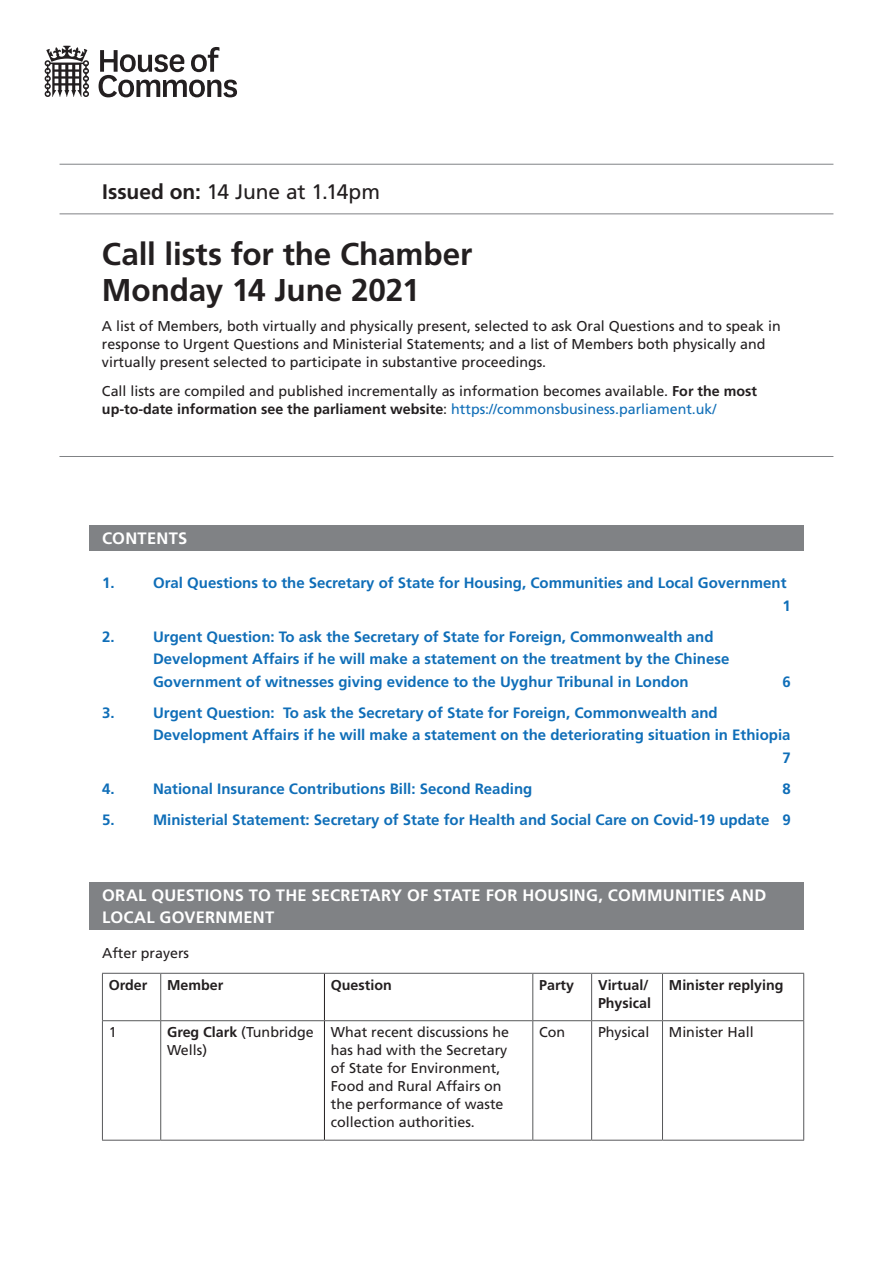
<style>
.page{position:relative;width:893px;height:1263px;background:#fff}
.page>*{position:absolute;margin:0;border:0;box-sizing:border-box;transform-origin:0 0}
.Document_Title{font:700 31.5px/36px "Frutiger LT Std";letter-spacing:-.005em;color:#231f20}
.t1{font:21px "Frutiger LT Std";letter-spacing:-.005em;color:#231f20}
.Heading2Grey{font:700 16.5px/22.5px "Frutiger LT Std";letter-spacing:.015em;color:#fff}
.t2{font:700 15px/22.5px "Frutiger LT Std";color:#0f6eb8;text-align:right}
.Intro{font:14.25px/18px "Frutiger LT Std";color:#231f20}
.BoldTimingHeading{font:700 14.25px/18px "Frutiger LT Std";color:#231f20}
.Member{font:14.25px/18px "Frutiger LT Std";color:#231f20}
.s1{font-weight:700}
.s2{color:#0f6eb8}
</style>
<div class="page">
<svg style="left:45px;top:46px;width:192px;height:51px"></svg>
<div style="left:89px;top:882px;width:715px;height:48px;background:#808285"></div>
<hr style="left:102px;top:973px;width:59px;height:1px;background:#57585a">
<hr style="left:102px;top:974px;width:1px;height:46px;background:#57585a">
<hr style="left:161px;top:973px;width:163px;height:1px;background:#57585a">
<hr style="left:160px;top:974px;width:1px;height:46px;background:#57585a">
<hr style="left:324px;top:973px;width:209px;height:1px;background:#57585a">
<hr style="left:533px;top:973px;width:59px;height:1px;background:#57585a">
<hr style="left:532px;top:974px;width:1px;height:46px;background:#57585a">
<hr style="left:592px;top:973px;width:70px;height:1px;background:#57585a">
<hr style="left:591px;top:974px;width:1px;height:46px;background:#57585a">
<hr style="left:662px;top:973px;width:142px;height:1px;background:#57585a">
<hr style="left:662px;top:974px;width:1px;height:46px;background:#57585a">
<hr style="left:803px;top:974px;width:1px;height:46px;background:#57585a">
<hr style="left:102px;top:1020px;width:59px;height:1px;background:#57585a">
<hr style="left:102px;top:1021px;width:1px;height:119px;background:#57585a">
<hr style="left:161px;top:1020px;width:163px;height:1px;background:#57585a">
<hr style="left:160px;top:1021px;width:1px;height:119px;background:#57585a">
<hr style="left:324px;top:1020px;width:209px;height:1px;background:#57585a">
<hr style="left:533px;top:1020px;width:59px;height:1px;background:#57585a">
<hr style="left:532px;top:1021px;width:1px;height:119px;background:#57585a">
<hr style="left:592px;top:1020px;width:70px;height:1px;background:#57585a">
<hr style="left:591px;top:1021px;width:1px;height:119px;background:#57585a">
<hr style="left:662px;top:1020px;width:142px;height:1px;background:#57585a">
<hr style="left:662px;top:1021px;width:1px;height:119px;background:#57585a">
<hr style="left:803px;top:1021px;width:1px;height:119px;background:#57585a">
<hr style="left:102px;top:1140px;width:59px;height:1px;background:#57585a">
<hr style="left:161px;top:1140px;width:163px;height:1px;background:#57585a">
<hr style="left:324px;top:1140px;width:209px;height:1px;background:#57585a">
<hr style="left:533px;top:1140px;width:59px;height:1px;background:#57585a">
<hr style="left:592px;top:1140px;width:70px;height:1px;background:#57585a">
<hr style="left:662px;top:1140px;width:142px;height:1px;background:#57585a">
<hr style="left:324px;top:974px;width:1px;height:46px;background:#231f20">
<hr style="left:324px;top:1021px;width:1px;height:119px;background:#231f20">
<div style="left:89px;top:526px;width:715px;height:25px;background:#808285"></div>
<hr style="left:59px;top:456px;width:774px;height:1px;background:#808285">
<hr style="left:60px;top:164px;width:773px;height:1px;background:#808285">
<hr style="left:60px;top:213px;width:773px;height:1px;background:#808285">
<p class="t1" style="left:102px;top:179px;width:279px"><span class="s1">Issued on:</span> 14 June at 1.14pm</p>
<h1 class="Document_Title" style="left:102px;top:236px;width:372px">Call lists for the Chamber<br>Monday 14 June 2021</h1>
<p class="Intro" style="left:102px;top:317px;width:680px">A list of Members, both virtually and physically present, selected to ask Oral Questions and to speak in response to Urgent Questions and Ministerial Statements; and a list of Members both physically and virtually present selected to participate in substantive proceedings.</p>
<p class="Intro" style="left:102px;top:383px;width:656px">Call lists are compiled and published incrementally as information becomes available. <span class="s1">For the most up-to-date information see the parliament website</span>: <span class="s2">https://commonsbusiness.parliament.uk/</span></p>
<h2 class="Heading2Grey" style="left:102px;top:527px;width:87px">CONTENTS</h2>
<p class="t2" style="left:102px;top:572px;width:14px">1.</p>
<p class="t2" style="left:153px;top:572px;width:639px">Oral Questions to the Secretary of State for Housing, Communities and Local Government<br>1</p>
<p class="t2" style="left:102px;top:625px;width:14px">2.</p>
<p class="t2" style="left:153px;top:625px;width:578px;text-align:left">Urgent Question: To ask the Secretary of State for Foreign, Commonwealth and<br>Development Affairs if he will make a statement on the treatment by the Chinese<br>Government of witnesses giving evidence to the Uyghur Tribunal in London</p>
<p class="t2" style="left:783px;top:670px;width:10px">6</p>
<p class="t2" style="left:102px;top:701px;width:14px">3.</p>
<p class="t2" style="left:153px;top:701px;width:566px">Urgent Question: To ask the Secretary of State for Foreign, Commonwealth and</p>
<p class="t2" style="left:153px;top:724px;width:639px">Development Affairs if he will make a statement on the deteriorating situation in Ethiopia</p>
<p class="t2" style="left:783px;top:746px;width:10px">7</p>
<p class="t2" style="left:102px;top:777px;width:14px">4.</p>
<p class="t2" style="left:153px;top:777px;width:381px">National Insurance Contributions Bill: Second Reading</p>
<p class="t2" style="left:783px;top:777px;width:10px">8</p>
<p class="t2" style="left:102px;top:808px;width:14px">5.</p>
<p class="t2" style="left:153px;top:808px;width:639px">Ministerial Statement: Secretary of State for Health and Social Care on Covid-19 update 9</p>
<h2 class="Heading2Grey" style="left:102px;top:884px;width:666px">ORAL QUESTIONS TO THE SECRETARY OF STATE FOR HOUSING, COMMUNITIES AND<br>LOCAL GOVERNMENT</h2>
<p class="Intro" style="left:102px;top:944px;width:89px">After prayers</p>
<p class="BoldTimingHeading" style="left:109px;top:976px;width:40px">Order</p>
<p class="BoldTimingHeading" style="left:167px;top:976px;width:58px">Member</p>
<p class="BoldTimingHeading" style="left:331px;top:976px;width:62px">Question</p>
<p class="BoldTimingHeading" style="left:539px;top:976px;width:36px">Party</p>
<p class="BoldTimingHeading" style="left:598px;top:976px;width:55px">Virtual/<br>Physical</p>
<p class="BoldTimingHeading" style="left:669px;top:976px;width:116px">Minister replying</p>
<p class="Intro" style="left:109px;top:1023px;width:9px">1</p>
<p class="Member" style="left:167px;top:1023px;width:148px"><span class="s1">Greg Clark</span> (Tunbridge<br>Wells)</p>
<p class="Intro" style="left:331px;top:1023px;width:180px">What recent discussions he has had with the Secretary of State for Environment,<br>Food and Rural Affairs on the performance of waste collection authorities.</p>
<p class="Intro" style="left:539px;top:1023px;width:28px">Con</p>
<p class="Intro" style="left:598px;top:1023px;width:53px">Physical</p>
<p class="Intro" style="left:669px;top:1023px;width:86px">Minister Hall</p>
</div>
